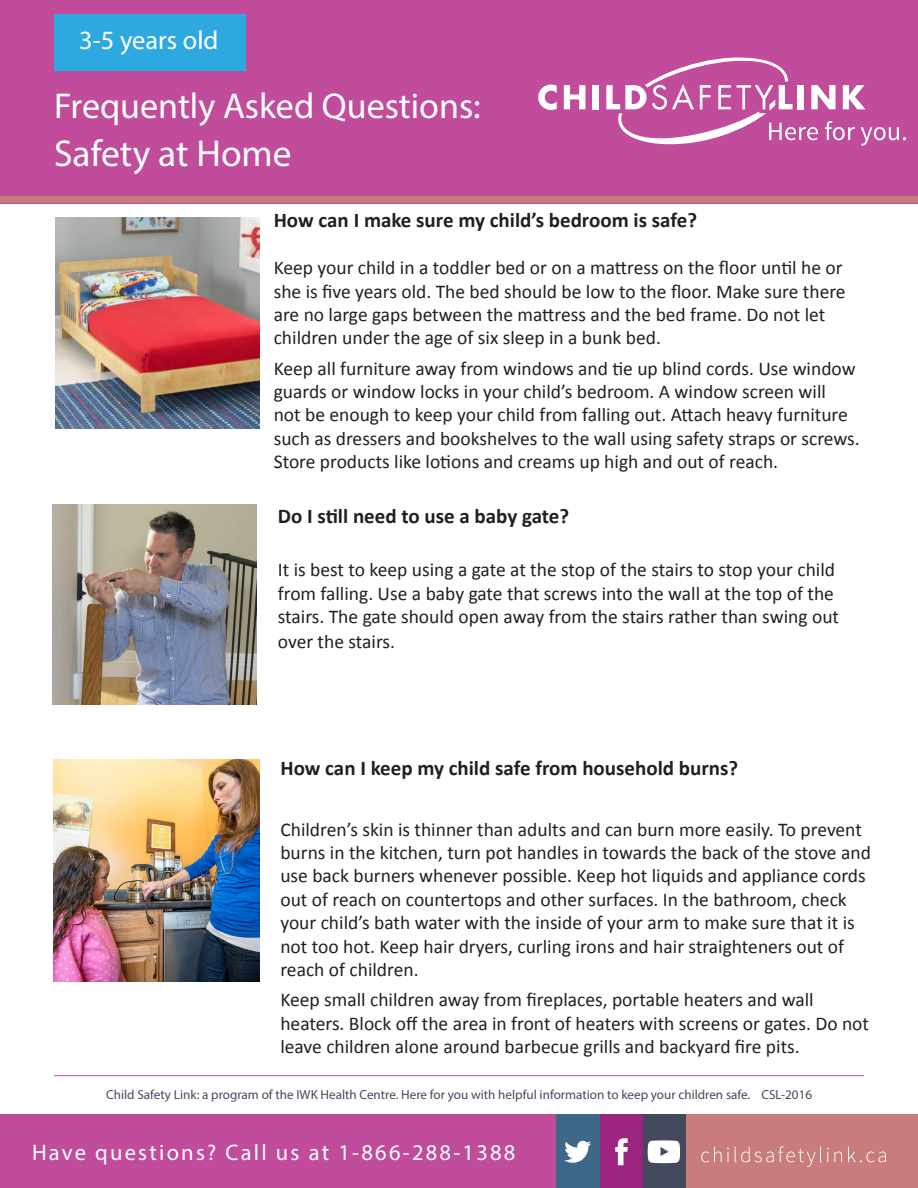
<style>
.page{position:relative;width:918px;height:1188px;background:#fff}
.page>*{position:absolute;margin:0;border:0;box-sizing:border-box;transform-origin:0 0}
.t1{font:37.5px "Myriad Pro";color:#fff}
.t2{font:36px "Myriad Pro";color:#fff}
.t3{font:26.4px "Myriad Pro";color:#fff}
.t4{font:22.5px "Myriad Pro";letter-spacing:.1em;color:#fff}
.t5{font:700 21px "Calibri";color:#231f20}
.t6{font:19.5px/23.4px "Calibri";color:#231f20}
.t7{font:13.2px "Myriad Pro";color:#434a5e}
</style>
<div class="page">
<div style="left:0;top:0;width:918px;height:203px;background:#c04c9b"></div>
<div style="left:0;top:197px;width:918px;height:6px;background:#c87d7c"></div>
<svg style="left:538px;top:85px;width:19px;height:25px"></svg>
<svg style="left:564px;top:85px;width:21px;height:24px"></svg>
<div style="left:593px;top:85px;width:6px;height:24px;background:#fff"></div>
<svg style="left:606px;top:57px;width:300px;height:89px"></svg>
<hr style="left:54px;top:1075px;width:810px;height:1px;background:#c04c9b">
<div style="left:0;top:1114px;width:918px;height:74px;background:#c04c9b"></div>
<div style="left:686px;top:1114px;width:232px;height:74px;background:#c87d7c"></div>
<svg style="left:701px;top:1147px;width:28px;height:15px"></svg>
<svg style="left:735px;top:1146px;width:107px;height:21px"></svg>
<svg style="left:848px;top:1147px;width:38px;height:15px"></svg>
<div style="left:642px;top:1114px;width:44px;height:74px;background:#434a5e"></div>
<div style="left:600px;top:1114px;width:43px;height:74px;background:#9c237f"></div>
<div style="left:556px;top:1114px;width:43px;height:74px;background:#3f6888"></div>
<svg style="left:564px;top:1141px;width:27px;height:22px"></svg>
<svg style="left:615px;top:1138px;width:13px;height:27px"></svg>
<svg style="left:648px;top:1140px;width:32px;height:23px"></svg>
<div style="left:54px;top:14px;width:191px;height:57px;background:#2ea9e0"></div>
<img style="left:56px;top:218px;width:203px;height:210px">
<img style="left:53px;top:505px;width:203px;height:199px">
<img style="left:53px;top:760px;width:206px;height:222px">
<p class="t3" style="left:79px;top:24px;width:141px">3-5 years old</p>
<p class="t2" style="left:54px;top:84px;width:428px">Frequently Asked Questions:</p>
<p class="t1" style="left:54px;top:130px;width:239px">Safety at Home</p>
<p class="t5" style="left:274px;top:207px;width:425px">How can I make sure my child’s bedroom is safe?</p>
<p class="t6" style="left:274px;top:256px;width:573px">Keep your child in a toddler bed or on a mattress on the floor until he or she is five years old. The bed should be low to the floor. Make sure there are no large gaps between the mattress and the bed frame. Do not let children under the age of six sleep in a bunk bed.</p>
<p class="t6" style="left:274px;top:356px;width:588px">Keep all furniture away from windows and tie up blind cords. Use window guards or window locks in your child’s bedroom. A window screen will<br>not be enough to keep your child from falling out. Attach heavy furniture such as dressers and bookshelves to the wall using safety straps or screws.<br>Store products like lotions and creams up high and out of reach.</p>
<p class="t5" style="left:278px;top:502px;width:293px">Do I still need to use a baby gate?</p>
<p class="t6" style="left:278px;top:558px;width:563px">It is best to keep using a gate at the stop of the stairs to stop your child from falling. Use a baby gate that screws into the wall at the top of the stairs. The gate should open away from the stairs rather than swing out</p>
<p class="t6" style="left:278px;top:630px;width:119px">over the stairs.</p>
<p class="t5" style="left:280px;top:755px;width:459px">How can I keep my child safe from household burns?</p>
<p class="t6" style="left:280px;top:818px;width:592px">Children’s skin is thinner than adults and can burn more easily. To prevent burns in the kitchen, turn pot handles in towards the back of the stove and use back burners whenever possible. Keep hot liquids and appliance cords out of reach on countertops and other surfaces. In the bathroom, check your child’s bath water with the inside of your arm to make sure that it is not too hot. Keep hair dryers, curling irons and hair straighteners out of reach of children.</p>
<p class="t6" style="left:280px;top:988px;width:590px">Keep small children away from fireplaces, portable heaters and wall heaters. Block off the area in front of heaters with screens or gates. Do not leave children alone around barbecue grills and backyard fire pits.</p>
<p class="t7" style="left:106px;top:1087px;width:708px">Child Safety Link: a program of the IWK Health Centre. Here for you with helpful information to keep your children safe. CSL-2016</p>
<p class="t4" style="left:32px;top:1138px;width:485px">Have questions? Call us at 1-866-288-1388</p>
</div>
